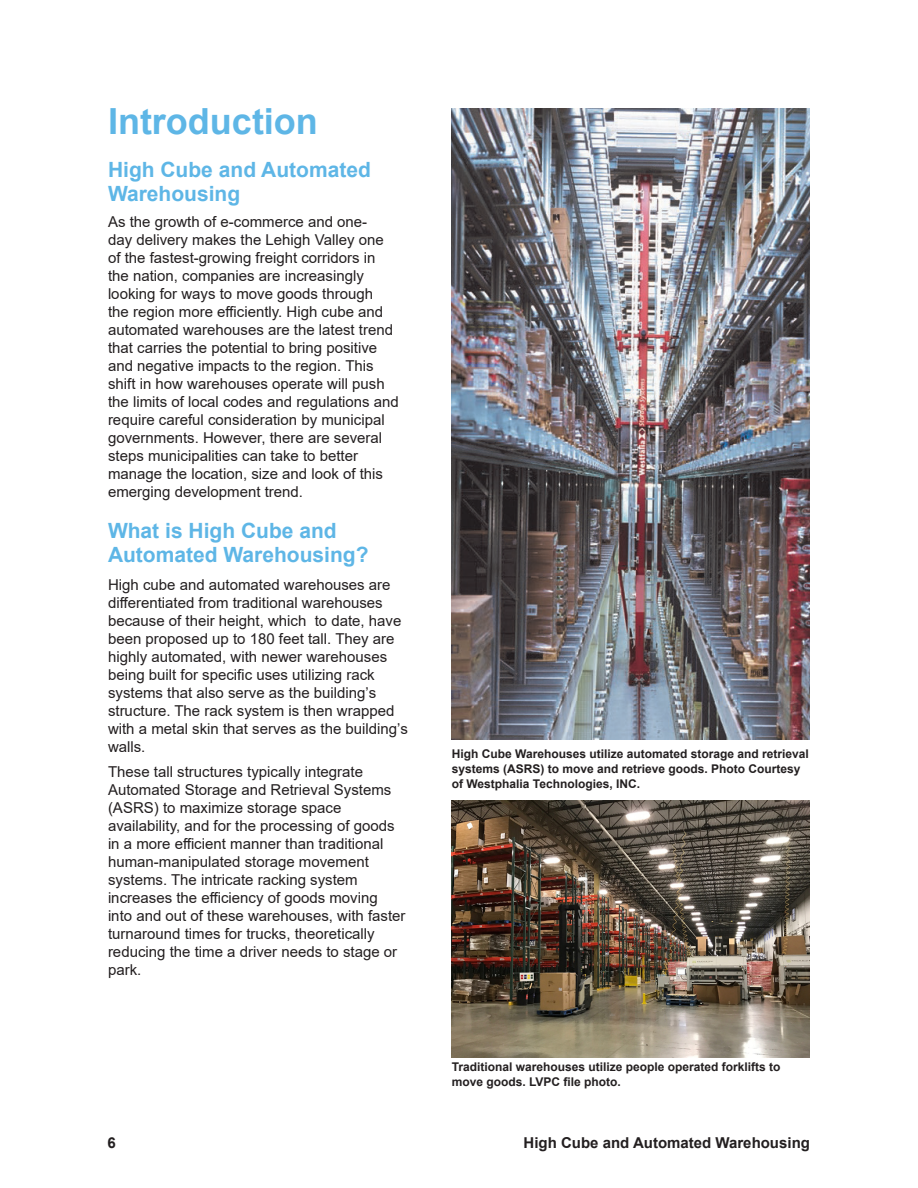
<style>
.page{position:relative;width:918px;height:1188px;background:#fff}
.page>*{position:absolute;margin:0;border:0;box-sizing:border-box;transform-origin:0 0}
.t1{font:700 36px "Arial";color:#5eb6e6}
.t2{font:700 21px/24px "Arial";color:#5eb6e6}
.Body_Text{font:15px/18px "Arial";color:#231f20}
.t3{font:700 15px "Arial";color:#231f20}
.t4{font:700 12px/15px "Arial";color:#231f20}
</style>
<div class="page">
<img style="left:452px;top:800px;width:358px;height:258px">
<img style="left:452px;top:108px;width:358px;height:632px">
<p class="t1" style="left:108px;top:96px;width:211px">Introduction</p>
<p class="t2" style="left:108px;top:158px;width:264px">High Cube and Automated<br>Warehousing</p>
<p class="Body_Text" style="left:108px;top:213px;width:292px">As the growth of e-commerce and one-<br>day delivery makes the Lehigh Valley one of the fastest-growing freight corridors in the nation, companies are increasingly looking for ways to move goods through<br>the region more efficiently. High cube and automated warehouses are the latest trend that carries the potential to bring positive and negative impacts to the region. This shift in how warehouses operate will push the limits of local codes and regulations and require careful consideration by municipal governments. However, there are several steps municipalities can take to better manage the location, size and look of this emerging development trend.</p>
<p class="t2" style="left:108px;top:519px;width:262px">What is High Cube and<br>Automated Warehousing?</p>
<p class="Body_Text" style="left:108px;top:575px;width:301px">High cube and automated warehouses are differentiated from traditional warehouses because of their height, which to date, have been proposed up to 180 feet tall. They are highly automated, with newer warehouses being built for specific uses utilizing rack systems that also serve as the building’s structure. The rack system is then wrapped with a metal skin that serves as the building’s walls.</p>
<p class="Body_Text" style="left:108px;top:763px;width:299px">These tall structures typically integrate Automated Storage and Retrieval Systems (ASRS) to maximize storage space availability, and for the processing of goods in a more efficient manner than traditional human-manipulated storage movement systems. The intricate racking system increases the efficiency of goods moving into and out of these warehouses, with faster turnaround times for trucks, theoretically reducing the time a driver needs to stage or park.</p>
<p class="t4" style="left:452px;top:746px;width:358px">High Cube Warehouses utilize automated storage and retrieval systems (ASRS) to move and retrieve goods. Photo Courtesy of Westphalia Technologies, INC.</p>
<p class="t4" style="left:452px;top:1059px;width:330px">Traditional warehouses utilize people operated forklifts to move goods. LVPC file photo.</p>
<p class="t3" style="left:108px;top:1132px;width:10px">6</p>
<p class="t3" style="left:524px;top:1132px;width:288px">High Cube and Automated Warehousing</p>
</div>
